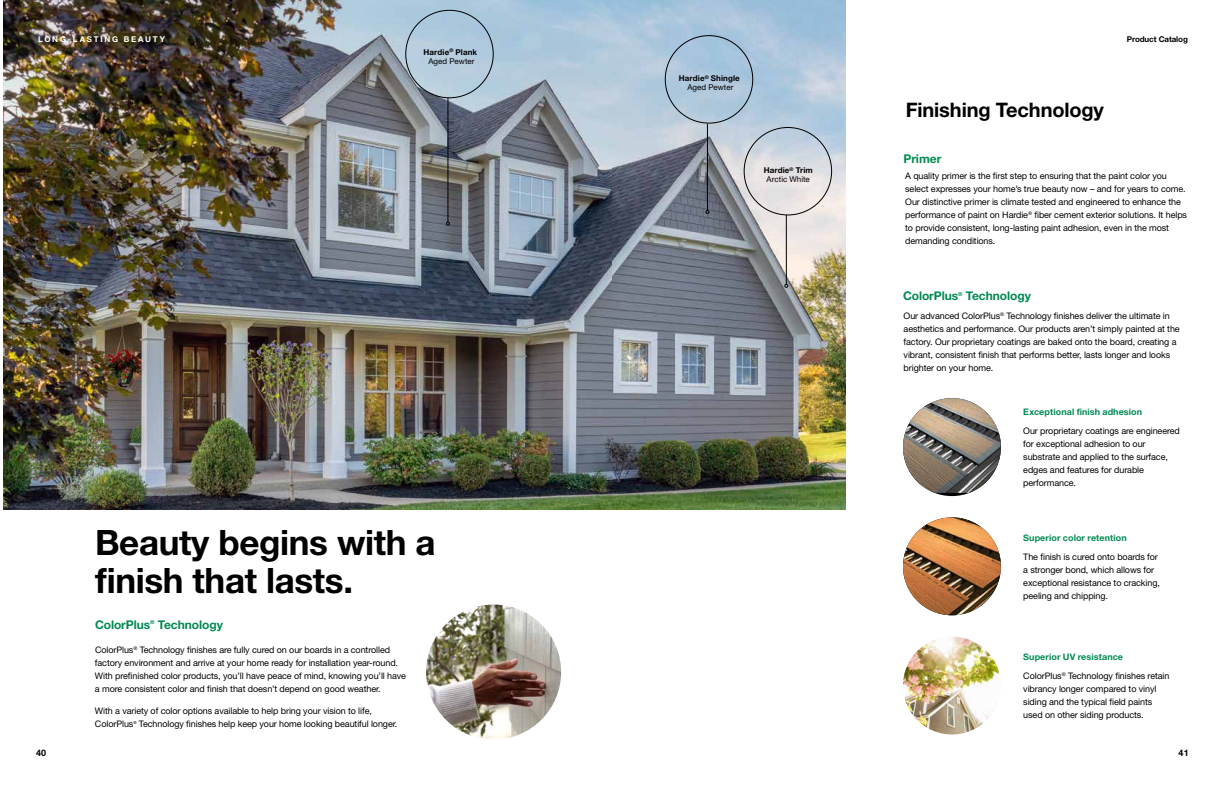
<style>
.page{position:relative;width:1224px;height:792px;background:#fff}
.page>*{position:absolute;margin:0;border:0;box-sizing:border-box;transform-origin:0 0}
.t1{font:700 35px/38px "Helvetica Neue LT Pro";letter-spacing:-.01em;color:#000}
.t2{font:700 20px "Helvetica Neue LT Pro";letter-spacing:-.005em;color:#000}
.t3{font:700 12px "Helvetica Neue LT Pro";letter-spacing:-.005em;color:#008a52}
.t4{font:9px/13px "Helvetica Neue LT Pro";letter-spacing:-.01em;color:#000}
.t5{font:700 9px "Helvetica Neue LT Pro";letter-spacing:.01em;color:#008a52}
.t6{font:700 9px "Helvetica Neue LT Pro";color:#000}
.t7{font:700 8px/9px "Helvetica Neue LT Pro";letter-spacing:.01em;color:#000;text-align:center}
.t8{font:8px/9px "Helvetica Neue LT Pro";letter-spacing:.005em;color:#000;text-align:center}
.t9{font:700 8px "Helvetica Neue LT Pro";letter-spacing:.22em;color:#fff}
.t10{font:700 8px "Helvetica Neue LT Pro";letter-spacing:-.01em;color:#000}
.s1{font-weight:400}
.s2{font-weight:700}
.s3{font-weight:700;color:#008a52}
</style>
<div class="page">
<img style="left:3px;top:0;width:843px;height:510px">
<hr style="left:448px;top:98px;width:1px;height:124px;background:#000">
<svg style="left:446px;top:222px;width:4px;height:4px"></svg>
<img style="left:426px;top:605px;width:135px;height:135px;border-radius:68px">
<img style="left:903px;top:637px;width:98px;height:98px;border-radius:49px">
<img style="left:903px;top:398px;width:98px;height:95px">
<img style="left:903px;top:517px;width:98px;height:98px;border-radius:49px">
<hr style="left:707px;top:124px;width:1px;height:86px;background:#000">
<svg style="left:706px;top:210px;width:3px;height:4px"></svg>
<hr style="left:786px;top:215px;width:1px;height:69px;background:#000">
<svg style="left:784px;top:284px;width:4px;height:4px"></svg>
<p class="t9" style="left:38px;top:34px;width:129px">LONG-LASTING BEAUTY</p>
<p class="t7" style="left:424px;top:47px;width:55px">Hardie<sup>®</sup> Plank<br><span class="s1">Aged Pewter</span></p>
<h1 class="t1" style="left:95px;top:523px;width:342px">Beauty begins with a finish that lasts.</h1>
<h3 class="t3" style="left:95px;top:617px;width:129px">ColorPlus<sup>®</sup> Technology</h3>
<p class="t4" style="left:95px;top:644px;width:313px">ColorPlus<sup>®</sup> Technology finishes are fully cured on our boards in a controlled factory environment and arrive at your home ready for installation year-round.<br>With prefinished color products, you’ll have peace of mind, knowing you’ll have a more consistent color and finish that doesn’t depend on good weather.</p>
<p class="t4" style="left:95px;top:705px;width:304px">With a variety of color options available to help bring your vision to life,<br>ColorPlus<sup>®</sup> Technology finishes help keep your home looking beautiful longer.</p>
<p class="t7" style="left:679px;top:74px;width:62px">Hardie<sup>®</sup> Shingle<br><span class="s1">Aged Pewter</span></p>
<p class="t8" style="left:764px;top:166px;width:51px"><span class="s2">Hardie</span><sup>®</sup> <span class="s2">Trim<br></span>Arctic White</p>
<p class="t10" style="left:1127px;top:34px;width:63px">Product Catalog</p>
<h2 class="t2" style="left:906px;top:98px;width:200px">Finishing Technology</h2>
<h3 class="t3" style="left:904px;top:151px;width:39px">Primer</h3>
<p class="t4" style="left:905px;top:169px;width:283px">A quality primer is the first step to ensuring that the paint color you select expresses your home’s true beauty now – and for years to come.<br>Our distinctive primer is climate tested and engineered to enhance the performance of paint on Hardie<sup>®</sup> fiber cement exterior solutions. It helps to provide consistent, long-lasting paint adhesion, even in the most demanding conditions.</p>
<h3 class="t3" style="left:903px;top:289px;width:129px">ColorPlus<sup>®</sup> Technology</h3>
<p class="t4" style="left:904px;top:310px;width:278px">Our advanced ColorPlus<sup>®</sup> Technology finishes deliver the ultimate in aesthetics and performance. Our products aren’t simply painted at the factory. Our proprietary coatings are baked onto the board, creating a vibrant, consistent finish that performs better, lasts longer and looks brighter on your home.</p>
<p class="t5" style="left:1023px;top:407px;width:120px">Exceptional finish adhesion</p>
<p class="t4" style="left:1023px;top:424px;width:158px">Our proprietary coatings are engineered for exceptional adhesion to our substrate and applied to the surface, edges and features for durable performance.</p>
<p class="t5" style="left:1023px;top:532px;width:105px">Superior color retention</p>
<p class="t4" style="left:1023px;top:550px;width:138px">The finish is cured onto boards for a stronger bond, which allows for exceptional resistance to cracking, peeling and chipping.</p>
<p class="t4" style="left:1023px;top:648px;width:148px;line-height:18.4px"><span class="s3">Superior UV resistance<br></span>ColorPlus<sup>®</sup> Technology finishes retain</p>
<p class="t4" style="left:1023px;top:682px;width:135px">vibrancy longer compared to vinyl siding and the typical field paints used on other siding products.</p>
<p class="t6" style="left:36px;top:747px;width:12px">40</p>
<p class="t6" style="left:1179px;top:747px;width:12px">41</p>
</div>
